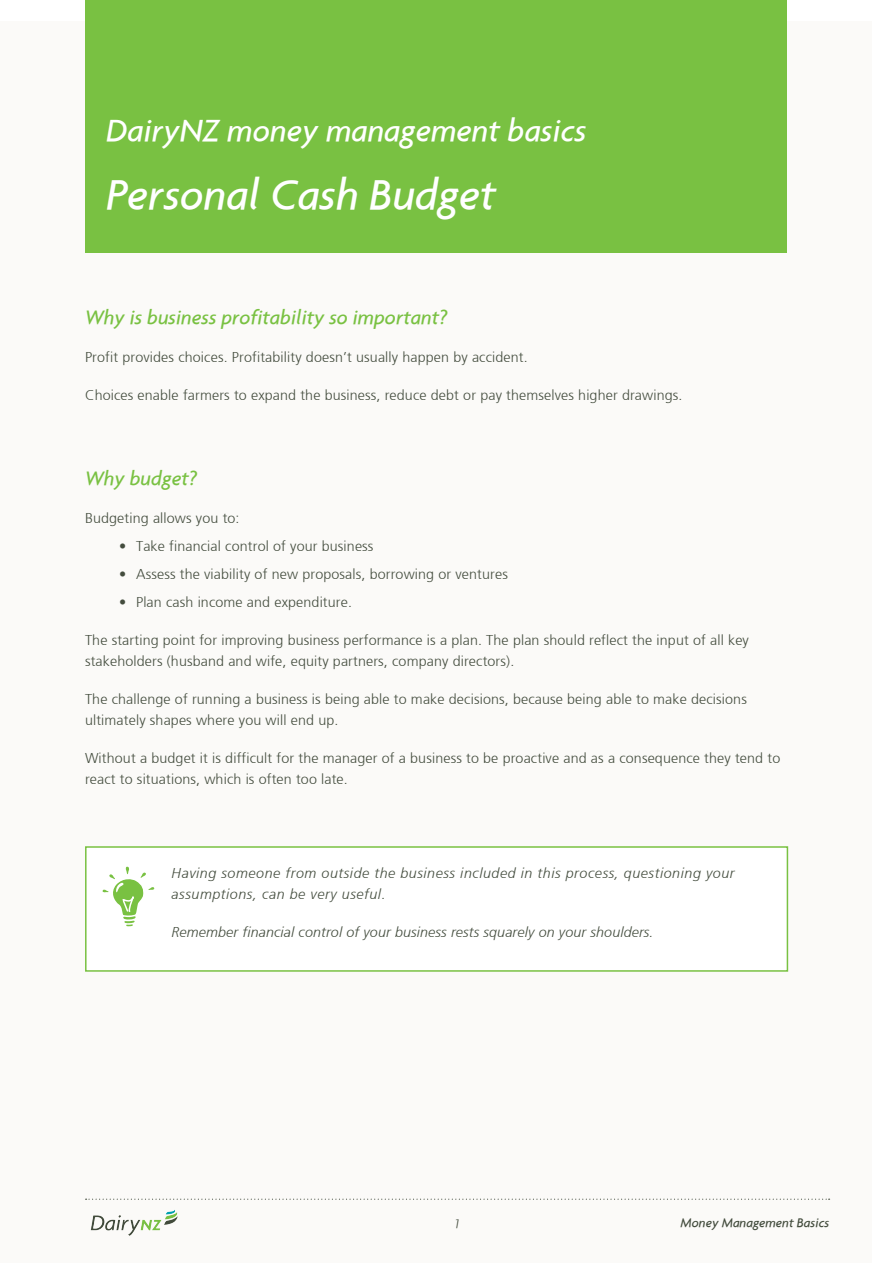
<style>
.page{position:relative;width:893px;height:1263px;background:#fff}
.page>*{position:absolute;margin:0;border:0;box-sizing:border-box;transform-origin:0 0}
.Sub_headings{font:italic 500 45px "Agenda";color:#fff}
.Sub_headings-2{font:italic 500 33px "Agenda";color:#fff}
.Sub_headings-3{font:italic 500 21px "Agenda";color:#79c142}
.Body_Text{font:300 14.25px/21px "Frutiger";letter-spacing:.01em;color:#434c3d}
.Bullet_points{font:300 14.25px "Frutiger";letter-spacing:.01em;color:#434c3d}
.Body_Text-2{font:italic 300 14.25px/21px "Frutiger";letter-spacing:.04em;color:#434c3d}
.Body_Text-3{font:italic 300 14.25px "Frutiger";letter-spacing:.01em;color:#434c3d}
.page_numbers{font:italic 500 13.5px "Agenda";color:#434c3d}
.page_numbers-2{font:italic 300 13.5px "Agenda";color:#434c3d}
</style>
<div class="page">
<div style="left:0;top:21px;width:872px;height:1242px;background:#fbfaf8"></div>
<svg style="left:86px;top:1198px;width:744px;height:2px"></svg>
<img style="left:90px;top:1210px;width:88px;height:26px">
<div style="left:86px;top:847px;width:701px;height:124px;background:#fff"></div>
<div style="left:85px;top:846px;width:703px;height:126px;border:2px solid #79c142"></div>
<svg style="left:102px;top:866px;width:53px;height:60px"></svg>
<div style="left:85px;top:0;width:702px;height:252px;background:#79c142"></div>
<p class="Sub_headings-2" style="left:106px;top:111px;width:482px">DairyNZ money management basics</p>
<p class="Sub_headings" style="left:106px;top:167px;width:391px">Personal Cash Budget</p>
<p class="Sub_headings-3" style="left:85px;top:304px;width:364px">Why is business profitability so important?</p>
<p class="Body_Text" style="left:85px;top:346px;width:444px">Profit provides choices. Profitability doesn’t usually happen by accident.</p>
<p class="Body_Text" style="left:85px;top:384px;width:599px">Choices enable farmers to expand the business, reduce debt or pay themselves higher drawings.</p>
<p class="Sub_headings-3" style="left:85px;top:466px;width:113px">Why budget?</p>
<p class="Body_Text" style="left:85px;top:508px;width:156px">Budgeting allows you to:</p>
<p class="Bullet_points" style="left:119px;top:538px;width:256px">• Take financial control of your business</p>
<p class="Bullet_points" style="left:119px;top:566px;width:390px">• Assess the viability of new proposals, borrowing or ventures</p>
<p class="Bullet_points" style="left:119px;top:594px;width:234px">• Plan cash income and expenditure.</p>
<p class="Body_Text" style="left:85px;top:630px;width:665px">The starting point for improving business performance is a plan. The plan should reflect the input of all key stakeholders (husband and wife, equity partners, company directors).</p>
<p class="Body_Text" style="left:85px;top:689px;width:663px">The challenge of running a business is being able to make decisions, because being able to make decisions ultimately shapes where you will end up.</p>
<p class="Body_Text" style="left:85px;top:748px;width:697px">Without a budget it is difficult for the manager of a business to be proactive and as a consequence they tend to react to situations, which is often too late.</p>
<p class="Body_Text-2" style="left:172px;top:862px;width:565px">Having someone from outside the business included in this process, questioning your assumptions, can be very useful.</p>
<p class="Body_Text-3" style="left:172px;top:924px;width:483px">Remember financial control of your business rests squarely on your shoulders.</p>
<p class="page_numbers-2" style="left:455px;top:1215px;width:5px">1</p>
<p class="page_numbers" style="left:681px;top:1215px;width:150px">Money Management Basics</p>
</div>
